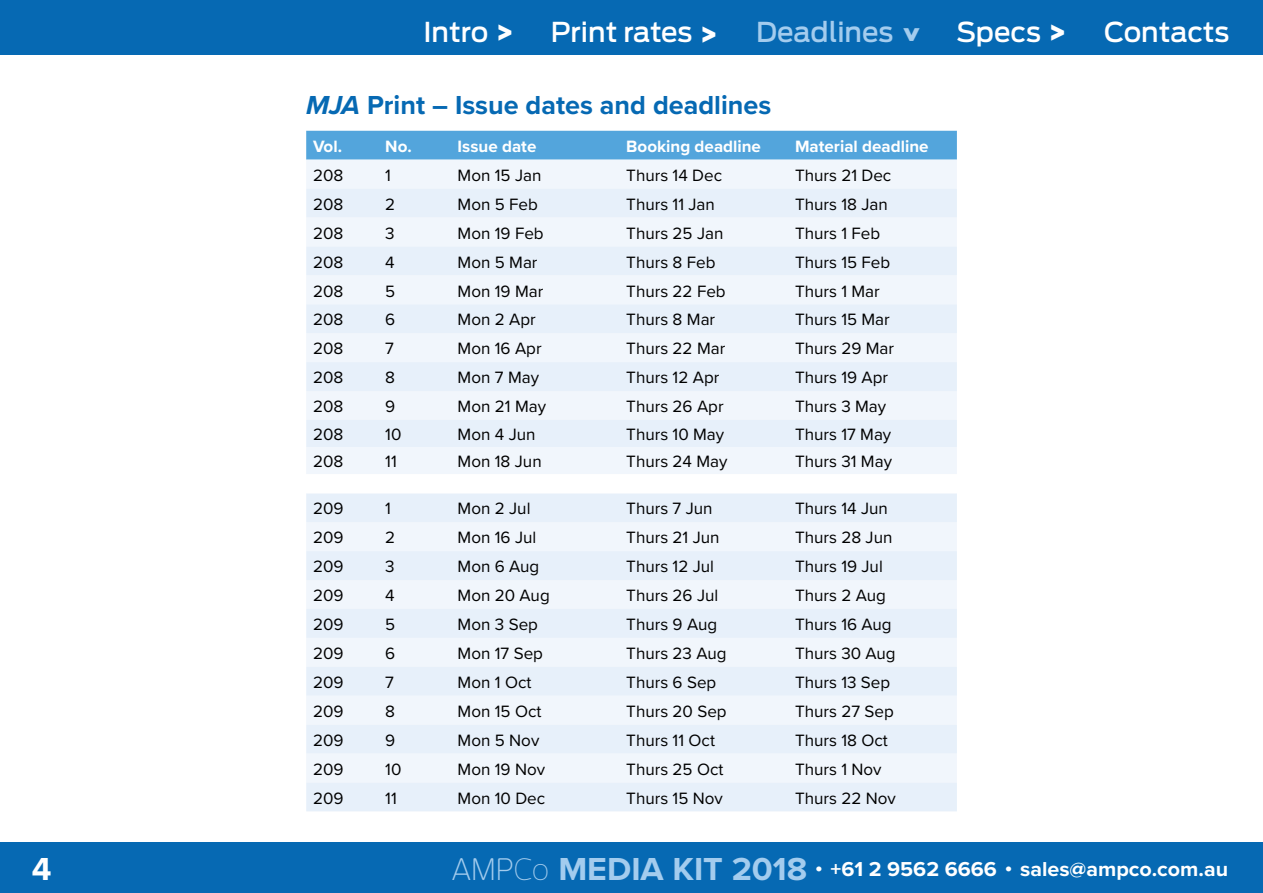
<style>
.page{position:relative;width:1263px;height:893px;background:#fff}
.page>*{position:absolute;margin:0;border:0;box-sizing:border-box;transform-origin:0 0}
.t1{font:700 33px "Proxima Nova";color:#a3ccee}
.t2{font:700 33px "Proxima Nova";color:#fff}
.t3{font:300 29.25px "New June";color:#a2cbed}
.t4{font:500 27.3px "Antenna";letter-spacing:-.005em;color:#fff}
.t5{font:500 27.3px "Antenna";color:#a3ccee}
.t6{font:900 27.3px "Antenna";color:#a3ccee}
.t7{font:700 27px "Proxima Nova";color:#0669b3}
.t8{font:700 20.85px "Proxima Nova";color:#fff}
.t9{font:16.95px "Proxima Nova";color:#000}
.t10{font:700 16.95px "Proxima Nova";color:#fff}
.s1{font-weight:900}
.s2{font-weight:900;color:#0769b1}
.s3{font-style:italic}
.s4{font-family:"New June Fine";font-weight:400}
</style>
<div class="page">
<div style="left:0;top:843px;width:1263px;height:50px;background:#0669b3"></div>
<div style="left:0;top:0;width:1263px;height:54px;background:#0669b3"></div>
<div style="left:306px;top:131px;width:651px;height:29px;background:#53a5dc"></div>
<div style="left:306px;top:160px;width:651px;height:29px;background:#f1f6fc"></div>
<svg style="left:306px;top:189px;width:651px;height:622px;fill:#e7f0fa"></svg>
<svg style="left:306px;top:474px;width:651px;height:19px"></svg>
<h1 class="t2" style="left:32px;top:844px;width:21px">4</h1>
<h3 class="t4" style="left:423px;top:16px;width:93px">Intro <span class="s1">&gt;</span></h3>
<h3 class="t4" style="left:551px;top:16px;width:169px">Print rates <span class="s1">&gt;</span></h3>
<h3 class="t5" style="left:756px;top:16px;width:165px">Deadlines <span class="s2">&gt;</span></h3>
<h3 class="t4" style="left:956px;top:16px;width:112px">Specs <span class="s1">&gt;</span></h3>
<h3 class="t4" style="left:1104px;top:16px;width:127px">Contacts</h3>
<h3 class="t6" style="left:929px;top:24px;width:22px;rotate:90deg">&gt;</h3>
<h3 class="t7" style="left:306px;top:85px;width:467px"><span class="s3">MJA</span> Print – Issue dates and deadlines</h3>
<p class="t10" style="left:313px;top:134px;width:31px">Vol.</p>
<p class="t10" style="left:385px;top:134px;width:28px">No.</p>
<p class="t10" style="left:458px;top:134px;width:80px">Issue date</p>
<p class="t10" style="left:626px;top:134px;width:136px">Booking deadline</p>
<p class="t10" style="left:795px;top:134px;width:135px">Material deadline</p>
<p class="t9" style="left:313px;top:163px;width:32px">208</p>
<p class="t9" style="left:385px;top:163px;width:7px">1</p>
<p class="t9" style="left:458px;top:163px;width:85px">Mon 15 Jan</p>
<p class="t9" style="left:626px;top:163px;width:97px">Thurs 14 Dec</p>
<p class="t9" style="left:795px;top:163px;width:98px">Thurs 21 Dec</p>
<p class="t9" style="left:313px;top:191px;width:32px">208</p>
<p class="t9" style="left:385px;top:191px;width:11px">2</p>
<p class="t9" style="left:458px;top:191px;width:82px">Mon 5 Feb</p>
<p class="t9" style="left:626px;top:191px;width:90px">Thurs 11 Jan</p>
<p class="t9" style="left:795px;top:191px;width:94px">Thurs 18 Jan</p>
<p class="t9" style="left:313px;top:220px;width:32px">208</p>
<p class="t9" style="left:385px;top:220px;width:11px">3</p>
<p class="t9" style="left:458px;top:220px;width:88px">Mon 19 Feb</p>
<p class="t9" style="left:626px;top:220px;width:99px">Thurs 25 Jan</p>
<p class="t9" style="left:795px;top:220px;width:87px">Thurs 1 Feb</p>
<p class="t9" style="left:313px;top:249px;width:32px">208</p>
<p class="t9" style="left:385px;top:249px;width:11px">4</p>
<p class="t9" style="left:458px;top:249px;width:81px">Mon 5 Mar</p>
<p class="t9" style="left:626px;top:249px;width:91px">Thurs 8 Feb</p>
<p class="t9" style="left:795px;top:249px;width:97px">Thurs 15 Feb</p>
<p class="t9" style="left:313px;top:278px;width:32px">208</p>
<p class="t9" style="left:385px;top:278px;width:12px">5</p>
<p class="t9" style="left:458px;top:278px;width:87px">Mon 19 Mar</p>
<p class="t9" style="left:626px;top:278px;width:101px">Thurs 22 Feb</p>
<p class="t9" style="left:795px;top:278px;width:86px">Thurs 1 Mar</p>
<p class="t9" style="left:313px;top:307px;width:32px">208</p>
<p class="t9" style="left:385px;top:307px;width:12px">6</p>
<p class="t9" style="left:458px;top:307px;width:80px">Mon 2 Apr</p>
<p class="t9" style="left:626px;top:307px;width:90px">Thurs 8 Mar</p>
<p class="t9" style="left:795px;top:307px;width:96px">Thurs 15 Mar</p>
<p class="t9" style="left:313px;top:336px;width:32px">208</p>
<p class="t9" style="left:385px;top:336px;width:10px">7</p>
<p class="t9" style="left:458px;top:336px;width:85px">Mon 16 Apr</p>
<p class="t9" style="left:626px;top:336px;width:101px">Thurs 22 Mar</p>
<p class="t9" style="left:795px;top:336px;width:101px">Thurs 29 Mar</p>
<p class="t9" style="left:313px;top:365px;width:32px">208</p>
<p class="t9" style="left:385px;top:365px;width:11px">8</p>
<p class="t9" style="left:458px;top:365px;width:83px">Mon 7 May</p>
<p class="t9" style="left:626px;top:365px;width:95px">Thurs 12 Apr</p>
<p class="t9" style="left:795px;top:365px;width:95px">Thurs 19 Apr</p>
<p class="t9" style="left:313px;top:394px;width:32px">208</p>
<p class="t9" style="left:385px;top:394px;width:12px">9</p>
<p class="t9" style="left:458px;top:394px;width:90px">Mon 21 May</p>
<p class="t9" style="left:626px;top:394px;width:99px">Thurs 26 Apr</p>
<p class="t9" style="left:795px;top:394px;width:93px">Thurs 3 May</p>
<p class="t9" style="left:313px;top:422px;width:32px">208</p>
<p class="t9" style="left:385px;top:422px;width:18px">10</p>
<p class="t9" style="left:458px;top:422px;width:79px">Mon 4 Jun</p>
<p class="t9" style="left:626px;top:422px;width:99px">Thurs 10 May</p>
<p class="t9" style="left:795px;top:422px;width:98px">Thurs 17 May</p>
<p class="t9" style="left:313px;top:449px;width:32px">208</p>
<p class="t9" style="left:385px;top:449px;width:13px">11</p>
<p class="t9" style="left:458px;top:449px;width:86px">Mon 18 Jun</p>
<p class="t9" style="left:626px;top:449px;width:103px">Thurs 24 May</p>
<p class="t9" style="left:795px;top:449px;width:99px">Thurs 31 May</p>
<p class="t9" style="left:313px;top:496px;width:32px">209</p>
<p class="t9" style="left:385px;top:496px;width:7px">1</p>
<p class="t9" style="left:458px;top:496px;width:74px">Mon 2 Jul</p>
<p class="t9" style="left:626px;top:496px;width:88px">Thurs 7 Jun</p>
<p class="t9" style="left:795px;top:496px;width:94px">Thurs 14 Jun</p>
<p class="t9" style="left:313px;top:525px;width:32px">209</p>
<p class="t9" style="left:385px;top:525px;width:11px">2</p>
<p class="t9" style="left:458px;top:525px;width:80px">Mon 16 Jul</p>
<p class="t9" style="left:626px;top:525px;width:95px">Thurs 21 Jun</p>
<p class="t9" style="left:795px;top:525px;width:99px">Thurs 28 Jun</p>
<p class="t9" style="left:313px;top:554px;width:32px">209</p>
<p class="t9" style="left:385px;top:554px;width:11px">3</p>
<p class="t9" style="left:458px;top:554px;width:83px">Mon 6 Aug</p>
<p class="t9" style="left:626px;top:554px;width:89px">Thurs 12 Jul</p>
<p class="t9" style="left:795px;top:554px;width:89px">Thurs 19 Jul</p>
<p class="t9" style="left:313px;top:583px;width:32px">209</p>
<p class="t9" style="left:385px;top:583px;width:11px">4</p>
<p class="t9" style="left:458px;top:583px;width:94px">Mon 20 Aug</p>
<p class="t9" style="left:626px;top:583px;width:94px">Thurs 26 Jul</p>
<p class="t9" style="left:795px;top:583px;width:92px">Thurs 2 Aug</p>
<p class="t9" style="left:313px;top:612px;width:32px">209</p>
<p class="t9" style="left:385px;top:612px;width:12px">5</p>
<p class="t9" style="left:458px;top:612px;width:82px">Mon 3 Sep</p>
<p class="t9" style="left:626px;top:612px;width:92px">Thurs 9 Aug</p>
<p class="t9" style="left:795px;top:612px;width:98px">Thurs 16 Aug</p>
<p class="t9" style="left:313px;top:641px;width:32px">209</p>
<p class="t9" style="left:385px;top:641px;width:12px">6</p>
<p class="t9" style="left:458px;top:641px;width:87px">Mon 17 Sep</p>
<p class="t9" style="left:626px;top:641px;width:102px">Thurs 23 Aug</p>
<p class="t9" style="left:795px;top:641px;width:102px">Thurs 30 Aug</p>
<p class="t9" style="left:313px;top:670px;width:32px">209</p>
<p class="t9" style="left:385px;top:670px;width:10px">7</p>
<p class="t9" style="left:458px;top:670px;width:75px">Mon 1 Oct</p>
<p class="t9" style="left:626px;top:670px;width:92px">Thurs 6 Sep</p>
<p class="t9" style="left:795px;top:670px;width:97px">Thurs 13 Sep</p>
<p class="t9" style="left:313px;top:699px;width:32px">209</p>
<p class="t9" style="left:385px;top:699px;width:11px">8</p>
<p class="t9" style="left:458px;top:699px;width:85px">Mon 15 Oct</p>
<p class="t9" style="left:626px;top:699px;width:102px">Thurs 20 Sep</p>
<p class="t9" style="left:795px;top:699px;width:100px">Thurs 27 Sep</p>
<p class="t9" style="left:313px;top:728px;width:32px">209</p>
<p class="t9" style="left:385px;top:728px;width:12px">9</p>
<p class="t9" style="left:458px;top:728px;width:83px">Mon 5 Nov</p>
<p class="t9" style="left:626px;top:728px;width:90px">Thurs 11 Oct</p>
<p class="t9" style="left:795px;top:728px;width:94px">Thurs 18 Oct</p>
<p class="t9" style="left:313px;top:756px;width:32px">209</p>
<p class="t9" style="left:385px;top:756px;width:18px">10</p>
<p class="t9" style="left:458px;top:756px;width:89px">Mon 19 Nov</p>
<p class="t9" style="left:626px;top:756px;width:99px">Thurs 25 Oct</p>
<p class="t9" style="left:795px;top:756px;width:88px">Thurs 1 Nov</p>
<p class="t9" style="left:313px;top:785px;width:32px">209</p>
<p class="t9" style="left:385px;top:785px;width:13px">11</p>
<p class="t9" style="left:458px;top:785px;width:89px">Mon 10 Dec</p>
<p class="t9" style="left:626px;top:785px;width:98px">Thurs 15 Nov</p>
<p class="t9" style="left:795px;top:785px;width:102px">Thurs 22 Nov</p>
<h2 class="t3" style="left:452px;top:852px;width:99px">AMP<span class="s4">Co</span></h2>
<h1 class="t1" style="left:558px;top:844px;width:251px">MEDIA KIT 2018</h1>
<p class="t8" style="left:815px;top:853px;width:414px">• +61 2 9562 6666 • sales@ampco.com.au</p>
</div>
